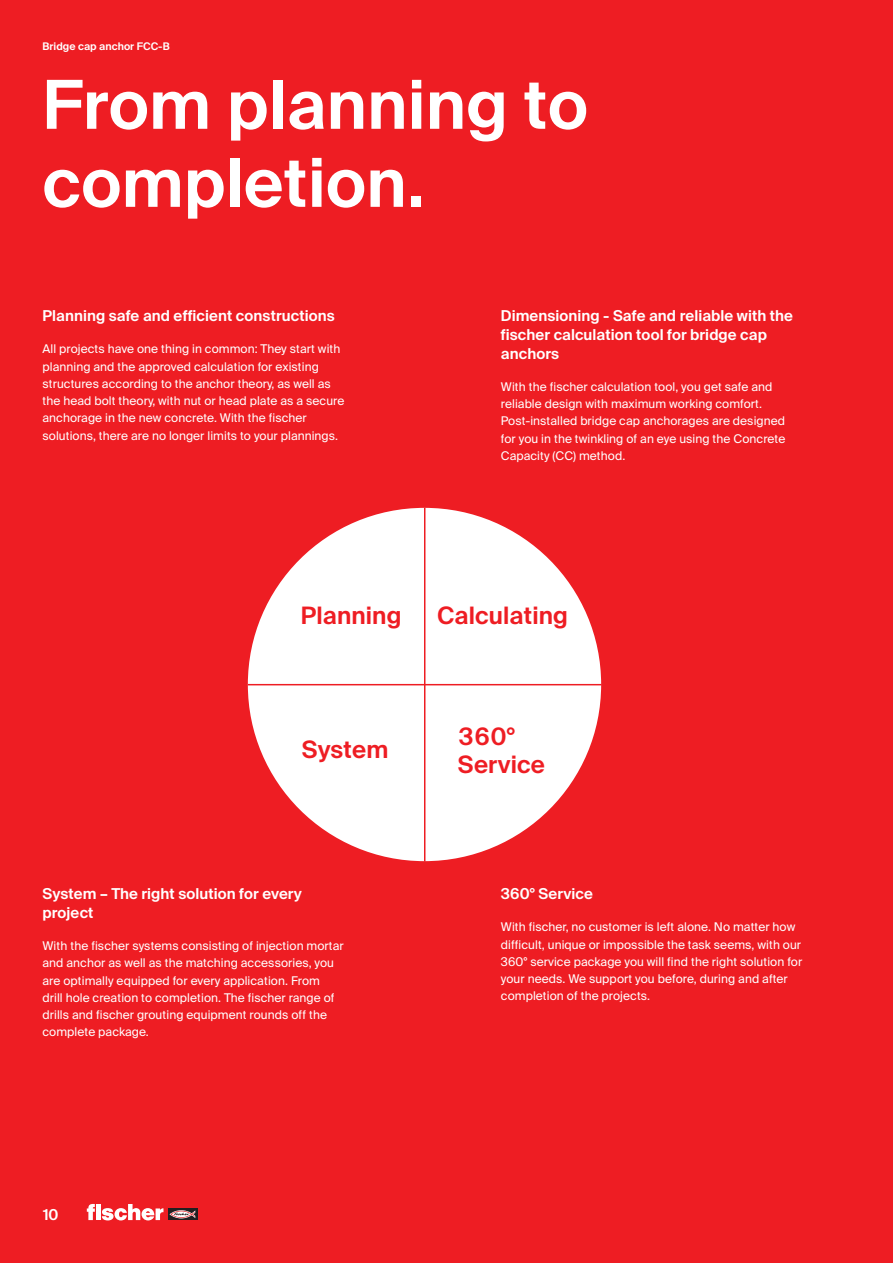
<style>
.page{position:relative;width:893px;height:1263px;background:#ee1d23}
.page>*{position:absolute;margin:0;border:0;box-sizing:border-box;transform-origin:0 0}
.t1{font:600 67.5px/78px "fischerstrong";letter-spacing:.005em;color:#fff}
.t2{font:600 24px/27.6px "fischerstrong";letter-spacing:.005em;color:#ee1d23}
.t3{font:600 15px/18.8px "fischerstrong";letter-spacing:.005em;color:#fff}
.t4{font:12px/17.2px "fischerstrong";letter-spacing:.005em;color:#fff}
.t5{font:600 10.5px "fischerstrong";letter-spacing:.005em;color:#fff}
</style>
<div class="page">
<svg style="left:168px;top:1208px;width:29px;height:12px"></svg>
<svg style="left:169px;top:1210px;width:26px;height:8px"></svg>
<svg style="left:87px;top:1204px;width:76px;height:16px"></svg>
<div style="left:248px;top:508px;width:353px;height:353px;background:#fff;border-radius:50%"></div>
<hr style="left:424px;top:508px;width:1px;height:353px;background:#ee1d23">
<hr style="left:248px;top:684px;width:354px;height:1px;background:#ee1d23">
<p class="t5" style="left:43px;top:41px;width:129px">Bridge cap anchor FCC-B</p>
<h1 class="t1" style="left:43px;top:66px;width:547px">From planning to completion.</h1>
<p class="t3" style="left:43px;top:306px;width:294px">Planning safe and efficient constructions</p>
<p class="t4" style="left:43px;top:341px;width:303px">All projects have one thing in common: They start with planning and the approved calculation for existing structures according to the anchor theory, as well as the head bolt theory, with nut or head plate as a secure anchorage in the new concrete. With the fischer solutions, there are no longer limits to your plannings.</p>
<p class="t3" style="left:501px;top:306px;width:294px">Dimensioning - Safe and reliable with the fischer calculation tool for bridge cap anchors</p>
<p class="t4" style="left:501px;top:378px;width:286px">With the fischer calculation tool, you get safe and reliable design with maximum working comfort.<br>Post-installed bridge cap anchorages are designed for you in the twinkling of an eye using the Concrete Capacity (CC) method.</p>
<h2 class="t2" style="left:301px;top:601px;width:102px">Planning</h2>
<h2 class="t2" style="left:437px;top:601px;width:132px">Calculating</h2>
<h2 class="t2" style="left:302px;top:736px;width:88px">System</h2>
<p class="t3" style="left:43px;top:884px;width:261px">System – The right solution for every project</p>
<p class="t4" style="left:43px;top:937px;width:303px">With the fischer systems consisting of injection mortar and anchor as well as the matching accessories, you are optimally equipped for every application. From<br>drill hole creation to completion. The fischer range of drills and fischer grouting equipment rounds off the complete package.</p>
<p class="t3" style="left:43px;top:1206px;width:17px">10</p>
<h2 class="t2" style="left:458px;top:723px;width:89px">360°<br>Service</h2>
<p class="t3" style="left:501px;top:884px;width:93px">360° Service</p>
<p class="t4" style="left:501px;top:918px;width:303px">With fischer, no customer is left alone. No matter how difficult, unique or impossible the task seems, with our 360° service package you will find the right solution for your needs. We support you before, during and after completion of the projects.</p>
</div>
